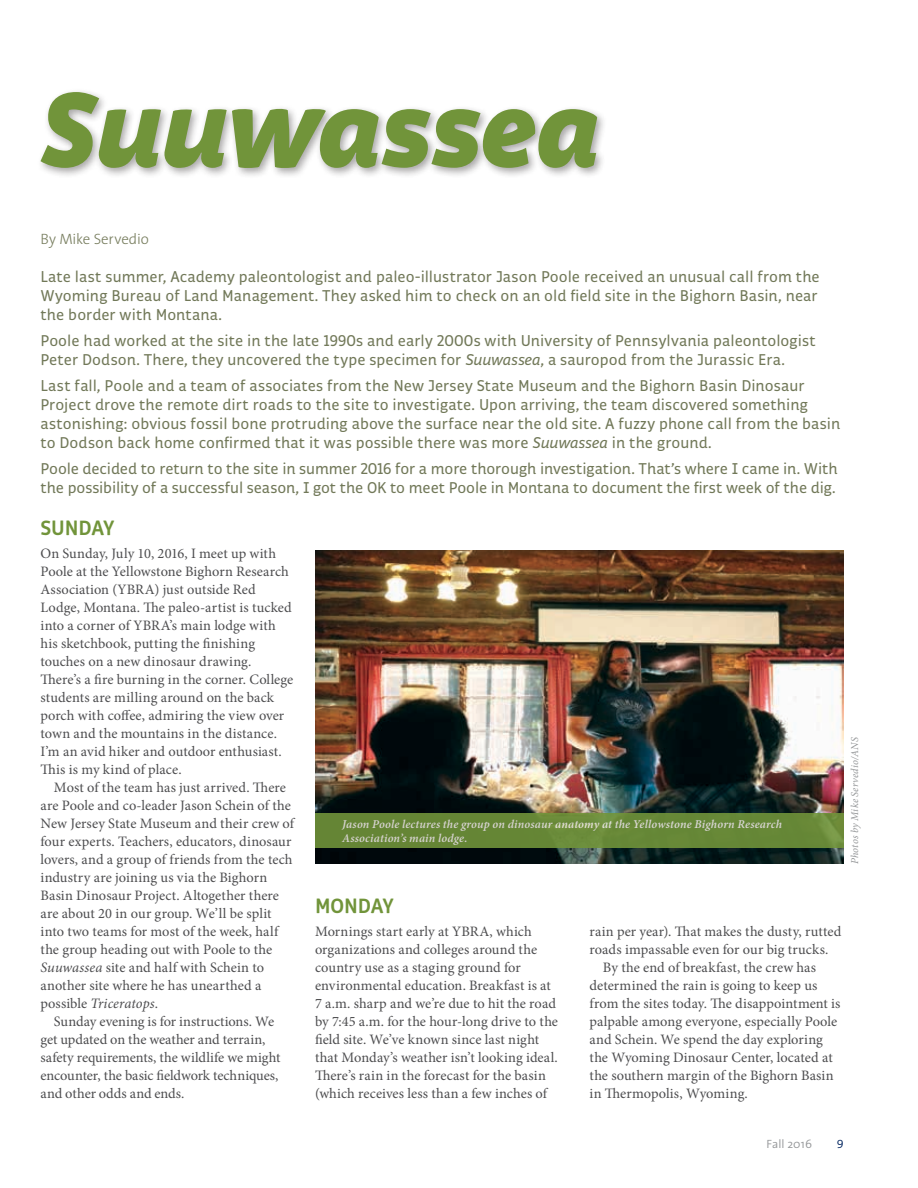
<style>
.page{position:relative;width:918px;height:1188px;background:#fff}
.page>*{position:absolute;margin:0;border:0;box-sizing:border-box;transform-origin:0 0}
.t1{font:700 21px "Respublika FY";letter-spacing:-.005em;color:#71943a}
.t2{font:15.9px/19px "Respublika FY";color:#717858}
.t3{font:300 15px "The Sans";letter-spacing:-.01em;color:#787e5f}
.t4{font:14.4px/18px "Minion Pro";letter-spacing:.005em;color:#4d4d4f}
.t5{font:14.4px/18px "Minion Pro";letter-spacing:-.015em;color:#4d4d4f}
.t6{font:italic 600 12px/14.4px "Minion Pro";letter-spacing:.015em;color:#efeae6}
.t7{font:300 12px "The Sans";color:#949698}
.t8{font:12px "The Sans Semi Light Caps";color:#00245e}
.t9{font:italic 10.5px "Minion Pro";color:#949698}
.s1{font-style:italic}
</style>
<div class="page">
<img style="left:315px;top:551px;width:529px;height:313px">
<div style="left:37px;top:88px;width:571px;height:91px;background:#231f20;opacity:.4"></div>
<svg style="left:40px;top:92px;width:558px;height:77px"></svg>
<div style="left:315px;top:813px;width:529px;height:35px;background:#658636"></div>
<p class="t3" style="left:40px;top:227px;width:110px">By Mike Servedio</p>
<p class="t2" style="left:40px;top:268px;width:781px">Late last summer, Academy paleontologist and paleo-illustrator Jason Poole received an unusual call from the<br>Wyoming Bureau of Land Management. They asked him to check on an old field site in the Bighorn Basin, near the border with Montana.</p>
<p class="t2" style="left:40px;top:332px;width:777px">Poole had worked at the site in the late 1990s and early 2000s with University of Pennsylvania paleontologist<br>Peter Dodson. There, they uncovered the type specimen for <span class="s1">Suuwassea</span>, a sauropod from the Jurassic Era.</p>
<p class="t2" style="left:40px;top:377px;width:801px">Last fall, Poole and a team of associates from the New Jersey State Museum and the Bighorn Basin Dinosaur Project drove the remote dirt roads to the site to investigate. Upon arriving, the team discovered something astonishing: obvious fossil bone protruding above the surface near the old site. A fuzzy phone call from the basin to Dodson back home confirmed that it was possible there was more <span class="s1">Suuwassea</span> in the ground.</p>
<p class="t2" style="left:40px;top:460px;width:799px">Poole decided to return to the site in summer 2016 for a more thorough investigation. That’s where I came in. With the possibility of a successful season, I got the OK to meet Poole in Montana to document the first week of the dig.</p>
<h1 class="t1" style="left:40px;top:515px;width:76px">SUNDAY</h1>
<p class="t4" style="left:40px;top:544px;width:254px">On Sunday, July 10, 2016, I meet up with Poole at the Yellowstone Bighorn Research Association (YBRA) just outside Red Lodge, Montana. The paleo-artist is tucked into a corner of YBRA’s main lodge with his sketchbook, putting the finishing touches on a new dinosaur drawing.<br>There’s a fire burning in the corner. College students are milling around on the back porch with coffee, admiring the view over town and the mountains in the distance.<br>I’m an avid hiker and outdoor enthusiast.<br>This is my kind of place.</p>
<p class="t4" style="left:40px;top:778px;width:256px;text-indent:13px">Most of the team has just arrived. There are Poole and co-leader Jason Schein of the New Jersey State Museum and their crew of four experts. Teachers, educators, dinosaur lovers, and a group of friends from the tech industry are joining us via the Bighorn Basin Dinosaur Project. Altogether there are about 20 in our group. We’ll be split into two teams for most of the week, half the group heading out with Poole to the <span class="s1">Suuwassea</span> site and half with Schein to another site where he has unearthed a possible <span class="s1">Triceratops</span>.</p>
<p class="t5" style="left:40px;top:1012px;width:242px;text-indent:13px">Sunday evening is for instructions. We get updated on the weather and terrain, safety requirements, the wildlife we might encounter, the basic fieldwork techniques, and other odds and ends.</p>
<p class="t6" style="left:342px;top:816px;width:442px">Jason Poole lectures the group on dinosaur anatomy at the Yellowstone Bighorn Research<br>Association’s main lodge.</p>
<p class="t9" style="left:848px;top:864px;width:128px;rotate:-90deg">Photos by Mike Servedio/ANS</p>
<h1 class="t1" style="left:315px;top:893px;width:80px">MONDAY</h1>
<p class="t4" style="left:315px;top:922px;width:245px">Mornings start early at YBRA, which organizations and colleges around the country use as a staging ground for environmental education. Breakfast is at 7 a.m. sharp and we’re due to hit the road by 7:45 a.m. for the hour-long drive to the field site. We’ve known since last night that Monday’s weather isn’t looking ideal.<br>There’s rain in the forecast for the basin (which receives less than a few inches of</p>
<p class="t4" style="left:589px;top:922px;width:253px">rain per year). That makes the dusty, rutted</p>
<p class="t4" style="left:589px;top:940px;width:240px">roads impassable even for our big trucks.</p>
<p class="t4" style="left:603px;top:958px;width:215px">By the end of breakfast, the crew has</p>
<p class="t4" style="left:589px;top:976px;width:230px">determined the rain is going to keep us</p>
<p class="t4" style="left:589px;top:994px;width:253px">from the sites today. The disappointment is</p>
<p class="t4" style="left:589px;top:1012px;width:249px">palpable among everyone, especially Poole</p>
<p class="t4" style="left:589px;top:1030px;width:235px">and Schein. We spend the day exploring</p>
<p class="t4" style="left:589px;top:1048px;width:245px">the Wyoming Dinosaur Center, located at</p>
<p class="t4" style="left:589px;top:1066px;width:246px">the southern margin of the Bighorn Basin</p>
<p class="t4" style="left:589px;top:1084px;width:160px">in Thermopolis, Wyoming.</p>
<p class="t7" style="left:767px;top:1134px;width:47px">Fall 2016</p>
<p class="t8" style="left:837px;top:1134px;width:8px">9</p>
</div>
